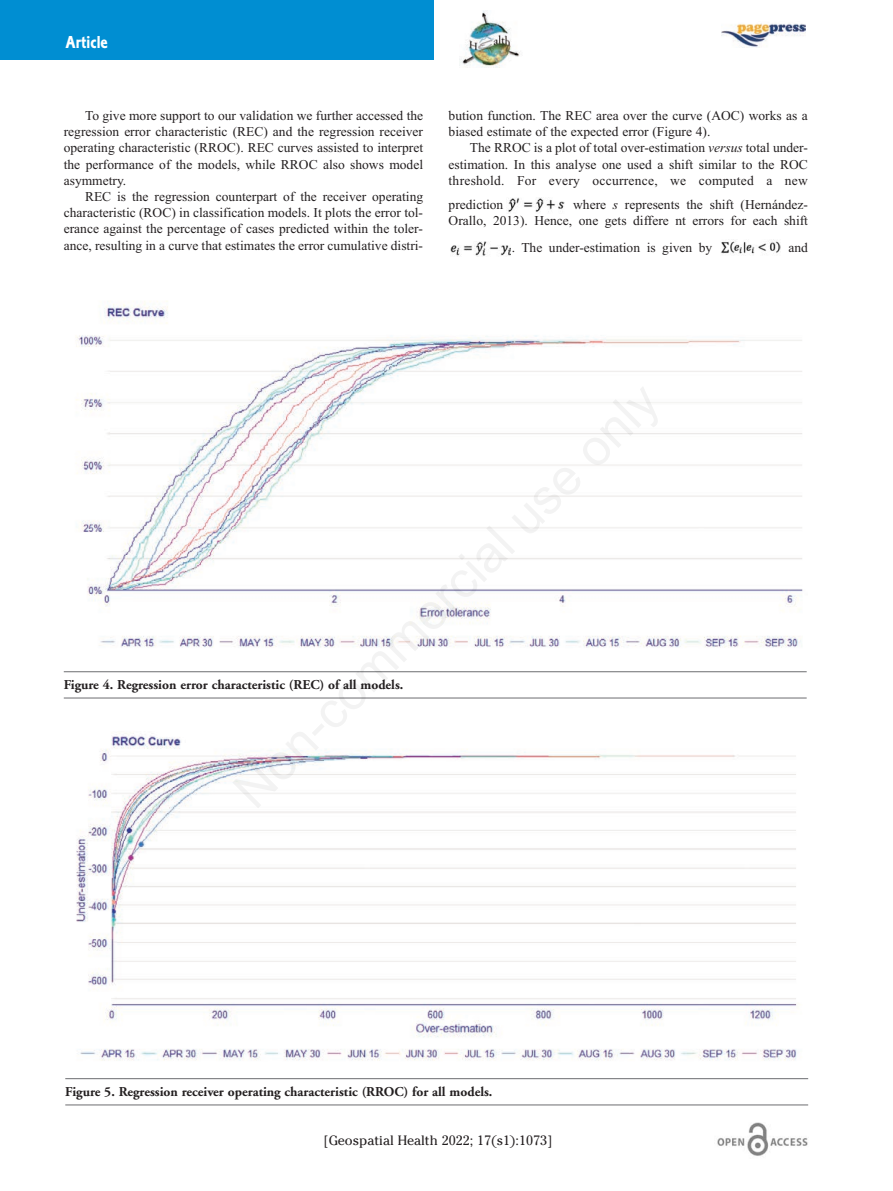
<style>
.page{position:relative;width:893px;height:1191px;background:#fff}
.page>*{position:absolute;margin:0;border:0;box-sizing:border-box;transform-origin:0 0}
.t1{font:18px "Corinthian Bold Condensed Plain";color:#fff}
.t2{font:13.5px/16.2px "Times New Roman";color:#231f20;text-align:justify}
.t3{font:700 13.5px "Adobe Garamond";color:#231f20}
.t4{font:13.5px "Cheltenham";color:#231f20}
.s1{font-style:italic}
</style>
<div class="page">
<div style="left:0;top:0;width:434px;height:60px;background:#008ed2"></div>
<img style="left:508px;top:198px;width:56px;height:15px">
<img style="left:721px;top:239px;width:59px;height:15px">
<img style="left:450px;top:242px;width:60px;height:14px">
<img style="left:717px;top:1123px;width:91px;height:33px">
<img style="left:459px;top:11px;width:61px;height:57px">
<img style="left:721px;top:23px;width:84px;height:25px">
<hr style="left:65px;top:1078px;width:743px;height:1px;background:#6c6d70">
<hr style="left:65px;top:1104px;width:743px;height:1px;background:#6c6d70">
<img style="left:76px;top:736px;width:721px;height:325px">
<hr style="left:64px;top:671px;width:743px;height:1px;background:#6c6d70">
<hr style="left:64px;top:697px;width:743px;height:1px;background:#6c6d70">
<img style="left:76px;top:301px;width:727px;height:347px">
<h1 class="t1" style="left:66px;top:36px;width:44px">Article</h1>
<p class="t2" style="left:64px;top:107px;width:361px;text-indent:21px">To give more support to our validation we further accessed the regression error characteristic (REC) and the regression receiver operating characteristic (RROC). REC curves assisted to interpret the performance of the models, while RROC also shows model asymmetry.</p>
<p class="t2" style="left:64px;top:188px;width:361px;text-indent:21px">REC is the regression counterpart of the receiver operating characteristic (ROC) in classification models. It plots the error tol&shy;erance against the percentage of cases predicted within the toler&shy;ance, resulting in a curve that estimates the error cumulative distri-</p>
<p class="t2" style="left:449px;top:107px;width:361px">bution function. The REC area over the curve (AOC) works as a biased estimate of the expected error (Figure 4).</p>
<p class="t2" style="left:449px;top:140px;width:361px;text-indent:21px">The RROC is a plot of total over-estimation <span class="s1">versus</span> total under&shy;estimation. In this analyse one used a shift similar to the ROC threshold. For every occurrence, we computed a new</p>
<p class="t2" style="left:449px;top:196px;width:56px">prediction</p>
<p class="t2" style="left:449px;top:196px;width:361px;text-align:right">where <span class="s1">s</span> represents the shift (Hernández-<br>Orallo, 2013). Hence, one gets differe nt errors for each shift</p>
<p class="t2" style="left:512px;top:240px;width:202px">. The under-estimation is given by</p>
<p class="t2" style="left:788px;top:240px;width:21px">and</p>
<p class="t3" style="left:64px;top:679px;width:341px">Figure 4. Regression error characteristic (REC) of all models.</p>
<p class="t3" style="left:65px;top:1086px;width:429px">Figure 5. Regression receiver operating characteristic (RROC) for all models.</p>
<p class="t4" style="left:323px;top:1132px;width:231px">[Geospatial Health 2022; 17(s1):1073]</p>
</div>
